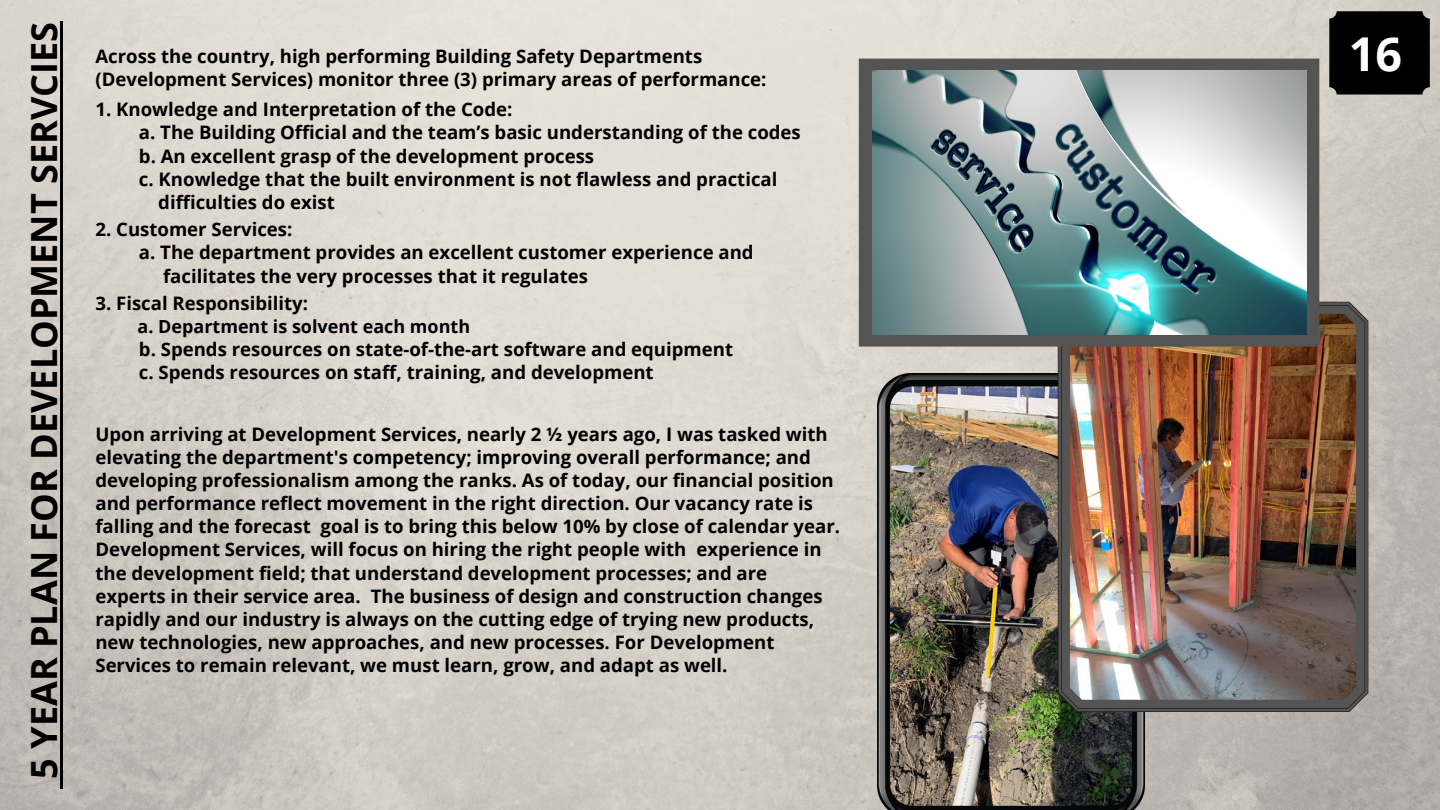
<style>
.page{position:relative;width:1440px;height:810px;background:#fff}
.page>*{position:absolute;margin:0;border:0;box-sizing:border-box;transform-origin:0 0}
.t1{font:700 46.7px "Open Sans";color:#fff}
.t2{font:700 36.1px "Open Sans";color:#000}
.t3{font:700 18.6px/23.1px "Open Sans";color:#000}
.t4{font:700 18px "Open Sans";color:#000}
</style>
<div class="page">
<img style="left:0;top:0;width:1440px;height:810px">
<div style="left:1329px;top:11px;width:101px;height:84px;background:#000;border-radius:7px"></div>
<img style="left:878px;top:373px;width:266px;height:437px">
<img style="left:1058px;top:302px;width:310px;height:410px">
<div style="left:859px;top:59px;width:460px;height:288px;background:#545454"></div>
<img style="left:872px;top:70px;width:434px;height:265px">
<svg style="left:60px;top:779px;width:3px;height:9px"></svg>
<hr style="left:60px;top:22px;width:3px;height:757px;background:#000">
<p class="t2" style="left:19px;top:779px;width:759px;rotate:-90deg">5 YEAR PLAN FOR DEVELOPMENT SERVCIES</p>
<p class="t3" style="left:95px;top:44px;width:608px">Across the country, high performing Building Safety Departments</p>
<p class="t3" style="left:95px;top:68px;width:673px">(Development Services) monitor three (3) primary areas of performance:</p>
<p class="t3" style="left:95px;top:98px;width:419px">1. Knowledge and Interpretation of the Code:</p>
<p class="t3" style="left:139px;top:121px;width:663px">a. The Building Official and the team’s basic understanding of the codes</p>
<p class="t3" style="left:139px;top:144px;width:457px">b. An excellent grasp of the development process</p>
<p class="t3" style="left:139px;top:167px;width:640px">c. Knowledge that the built environment is not flawless and practical</p>
<p class="t3" style="left:158px;top:190px;width:178px">difficulties do exist</p>
<p class="t3" style="left:95px;top:218px;width:199px">2. Customer Services:</p>
<p class="t3" style="left:139px;top:241px;width:616px">a. The department provides an excellent customer experience and</p>
<p class="t3" style="left:163px;top:264px;width:426px">facilitates the very processes that it regulates</p>
<p class="t3" style="left:95px;top:291px;width:214px">3. Fiscal Responsibility:</p>
<p class="t4" style="left:138px;top:313px;width:334px">a. Department is solvent each month</p>
<p class="t3" style="left:139px;top:337px;width:596px">b. Spends resources on state-of-the-art software and equipment</p>
<p class="t3" style="left:139px;top:360px;width:516px">c. Spends resources on staff, training, and development</p>
<p class="t3" style="left:95px;top:422px;width:746px">Upon arriving at Development Services, nearly 2 ½ years ago, I was tasked with elevating the department's competency; improving overall performance; and developing professionalism among the ranks. As of today, our financial position and performance reflect movement in the right direction. Our vacancy rate is falling and the forecast goal is to bring this below 10% by close of calendar year.<br>Development Services, will focus on hiring the right people with experience in the development field; that understand development processes; and are experts in their service area. The business of design and construction changes rapidly and our industry is always on the cutting edge of trying new products, new technologies, new approaches, and new processes. For Development Services to remain relevant, we must learn, grow, and adapt as well.</p>
<p class="t1" style="left:1349px;top:21px;width:55px">16</p>
</div>
